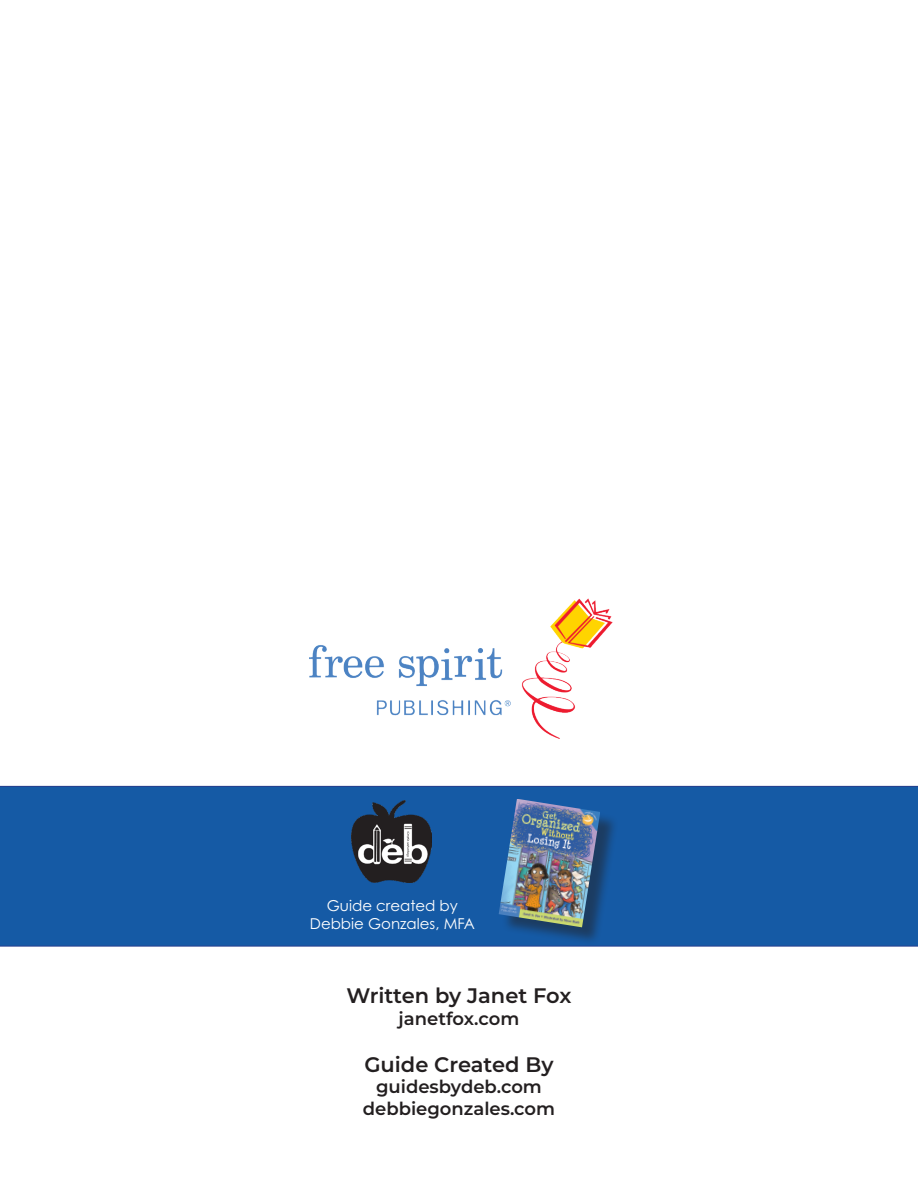
<style>
.page{position:relative;width:918px;height:1188px;background:#fff}
.page>*{position:absolute;margin:0;border:0;box-sizing:border-box;transform-origin:0 0}
.t1{font:600 21px "Montserrat";color:#231f20}
.t2{font:600 18px/21.6px "Montserrat";color:#231f20;text-align:center}
.t3{font:15px/18px "Century Gothic Pro";color:#fff;text-align:center}
</style>
<div class="page">
<div style="left:0;top:786px;width:918px;height:160px;background:#155aa5"></div>
<img style="left:352px;top:800px;width:79px;height:82px">
<div style="left:502px;top:802px;width:116px;height:143px;background:#231f20;opacity:.5"></div>
<img style="left:499px;top:799px;width:101px;height:128px">
<img style="left:310px;top:598px;width:302px;height:141px">
<p class="t3" style="left:310px;top:896px;width:167px">Guide created by<br>Debbie Gonzales, MFA</p>
<p class="t1" style="left:347px;top:981px;width:226px">Written by Janet Fox</p>
<p class="t2" style="left:399px;top:1007px;width:122px">janetfox.com</p>
<p class="t1" style="left:364px;top:1049px;width:191px">Guide Created By</p>
<p class="t2" style="left:363px;top:1075px;width:194px">guidesbydeb.com debbiegonzales.com</p>
</div>
